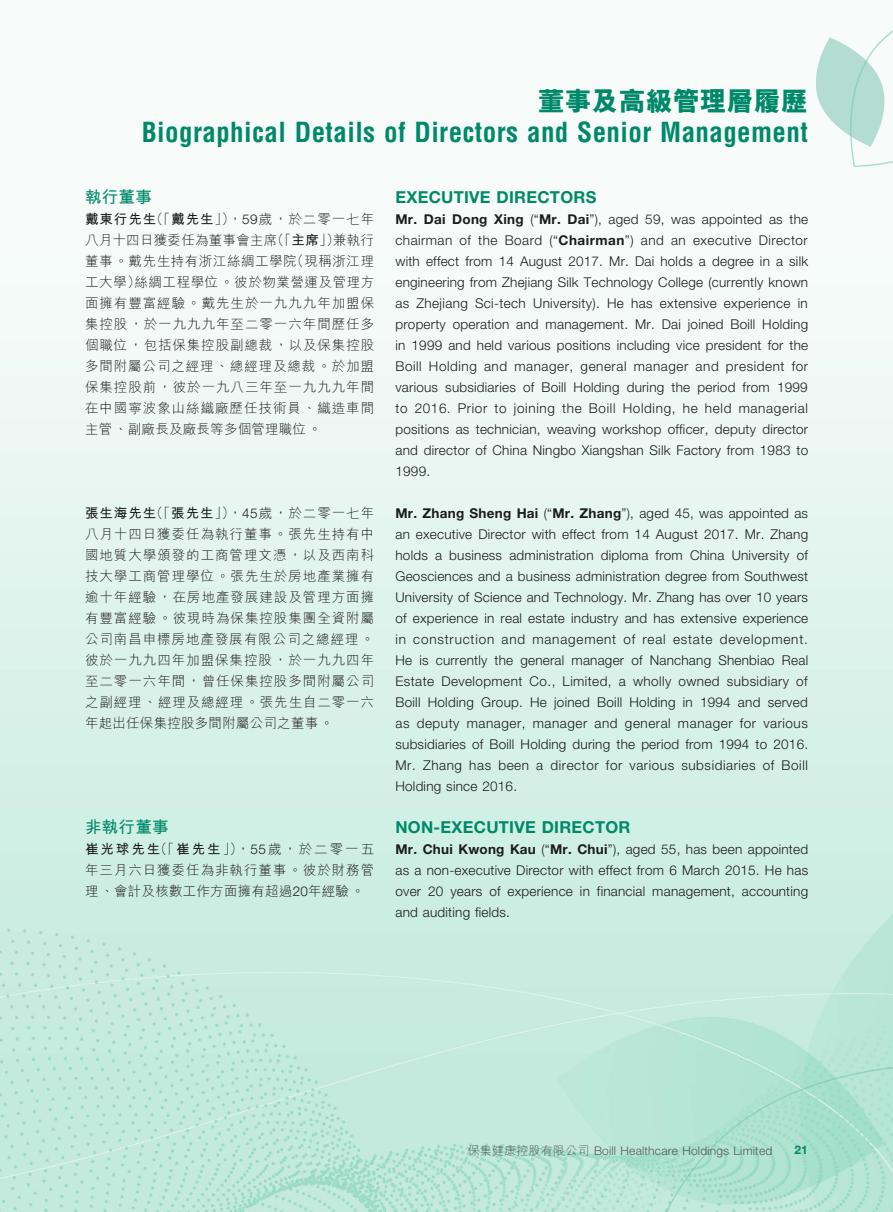
<style>
.page{position:relative;width:893px;height:1212px;background:#fff}
.page>*{position:absolute;margin:0;border:0;box-sizing:border-box;transform-origin:0 0}
.t1{font:700 condensed 27px "Helvetica LT Std";letter-spacing:.015em;color:#008969}
.t2{font:800 27px "M Hei HK";color:#008969}
.t3{font:700 16.5px "Helvetica Neue LT Std";letter-spacing:.015em;color:#008969}
.t4{font:700 16.5px "M Hei HK";letter-spacing:.015em;color:#008969}
.t5{font:300 13.5px/21px "Helvetica Neue LT Std";letter-spacing:.015em;color:#1c1c1b;text-align:justify}
.t6{font:300 13.5px/21px "M Hei HK";letter-spacing:.065em;color:#1c1c1b;text-align:justify}
.t7{font:300 12px "Helvetica Neue LT Std";letter-spacing:.015em;color:#575756}
.t8{font:700 12px "Helvetica Neue LT Std";color:#008969}
.s1{font-weight:700}
.s2{font-family:"Helvetica Neue LT Std"}
.s3{font-family:"M Hei HK"}
</style>
<div class="page">
<img style="left:0;top:284px;width:893px;height:928px">
<svg style="left:815px;top:30px;width:78px;height:137px"></svg>
<svg style="left:612px;top:1057px;width:281px;height:155px;background:#b1e3d2"></svg>
<h1 class="t2" style="left:538px;top:83px;width:271px">董事及高級管理層履歷</h1>
<h1 class="t1" style="left:142px;top:116px;width:667px">Biographical Details of Directors and Senior Management</h1>
<p class="t4" style="left:85px;top:185px;width:68px">執行董事</p>
<p class="t6" style="left:85px;top:208px;width:291px"><span class="s1">戴東行先生</span>（「<span class="s1">戴先生</span>」），<span class="s2">59</span>歲，於二零一七年八月十四日獲委任為董事會主席（「<span class="s1">主席</span>」）兼執行董事。戴先生持有浙江絲綢工學院（現稱浙江理工大學）絲綢工程學位。彼於物業營運及管理方面擁有豐富經驗。戴先生於一九九九年加盟保集控股，於一九九九年至二零一六年間歷任多個職位，包括保集控股副總裁，以及保集控股多間附屬公司之經理、總經理及總裁。於加盟保集控股前，彼於一九八三年至一九九九年間在中國寧波象山絲織廠歷任技術員、織造車間主管、副廠長及廠長等多個管理職位。</p>
<p class="t6" style="left:85px;top:502px;width:291px"><span class="s1">張生海先生</span>（「<span class="s1">張先生</span>」），<span class="s2">45</span>歲，於二零一七年八月十四日獲委任為執行董事。張先生持有中國地質大學頒發的工商管理文憑，以及西南科技大學工商管理學位。張先生於房地產業擁有逾十年經驗，在房地產發展建設及管理方面擁有豐富經驗。彼現時為保集控股集團全資附屬公司南昌申標房地產發展有限公司之總經理。彼於一九九四年加盟保集控股，於一九九四年至二零一六年間，曾任保集控股多間附屬公司之副經理、經理及總經理。張先生自二零一六年起出任保集控股多間附屬公司之董事。</p>
<p class="t4" style="left:85px;top:815px;width:85px">非執行董事</p>
<p class="t6" style="left:85px;top:838px;width:291px"><span class="s1">崔光球先生</span>（「<span class="s1">崔先生</span>」），<span class="s2">55</span>歲，於二零一五年三月六日獲委任為非執行董事。彼於財務管理、會計及核數工作方面擁有超過<span class="s2">20</span>年經驗。</p>
<p class="t3" style="left:395px;top:187px;width:202px">EXECUTIVE DIRECTORS</p>
<p class="t5" style="left:395px;top:209px;width:414px"><span class="s1">Mr. Dai Dong Xing</span> (“<span class="s1">Mr. Dai</span>”), aged 59, was appointed as the chairman of the Board (“<span class="s1">Chairman</span>”) and an executive Director with effect from 14 August 2017. Mr. Dai holds a degree in a silk engineering from Zhejiang Silk Technology College (currently known as Zhejiang Sci-tech University). He has extensive experience in property operation and management. Mr. Dai joined Boill Holding in 1999 and held various positions including vice president for the Boill Holding and manager, general manager and president for various subsidiaries of Boill Holding during the period from 1999 to 2016. Prior to joining the Boill Holding, he held managerial positions as technician, weaving workshop officer, deputy director and director of China Ningbo Xiangshan Silk Factory from 1983 to 1999.</p>
<p class="t5" style="left:395px;top:503px;width:414px"><span class="s1">Mr. Zhang Sheng Hai</span> (“<span class="s1">Mr. Zhang</span>”), aged 45, was appointed as an executive Director with effect from 14 August 2017. Mr. Zhang holds a business administration diploma from China University of Geosciences and a business administration degree from Southwest University of Science and Technology. Mr. Zhang has over 10 years of experience in real estate industry and has extensive experience in construction and management of real estate development.<br>He is currently the general manager of Nanchang Shenbiao Real Estate Development Co., Limited, a wholly owned subsidiary of Boill Holding Group. He joined Boill Holding in 1994 and served as deputy manager, manager and general manager for various subsidiaries of Boill Holding during the period from 1994 to 2016.<br>Mr. Zhang has been a director for various subsidiaries of Boill Holding since 2016.</p>
<p class="t3" style="left:395px;top:817px;width:237px">NON-EXECUTIVE DIRECTOR</p>
<p class="t5" style="left:395px;top:839px;width:414px"><span class="s1">Mr. Chui Kwong Kau</span> (“<span class="s1">Mr. Chui</span>”), aged 55, has been appointed as a non-executive Director with effect from 6 March 2015. He has over 20 years of experience in financial management, accounting and auditing fields.</p>
<p class="t7" style="left:468px;top:1143px;width:306px"><span class="s3">保集健康控股有限公司</span> Boill Healthcare Holdings Limited</p>
<p class="t8" style="left:794px;top:1143px;width:15px">21</p>
</div>
